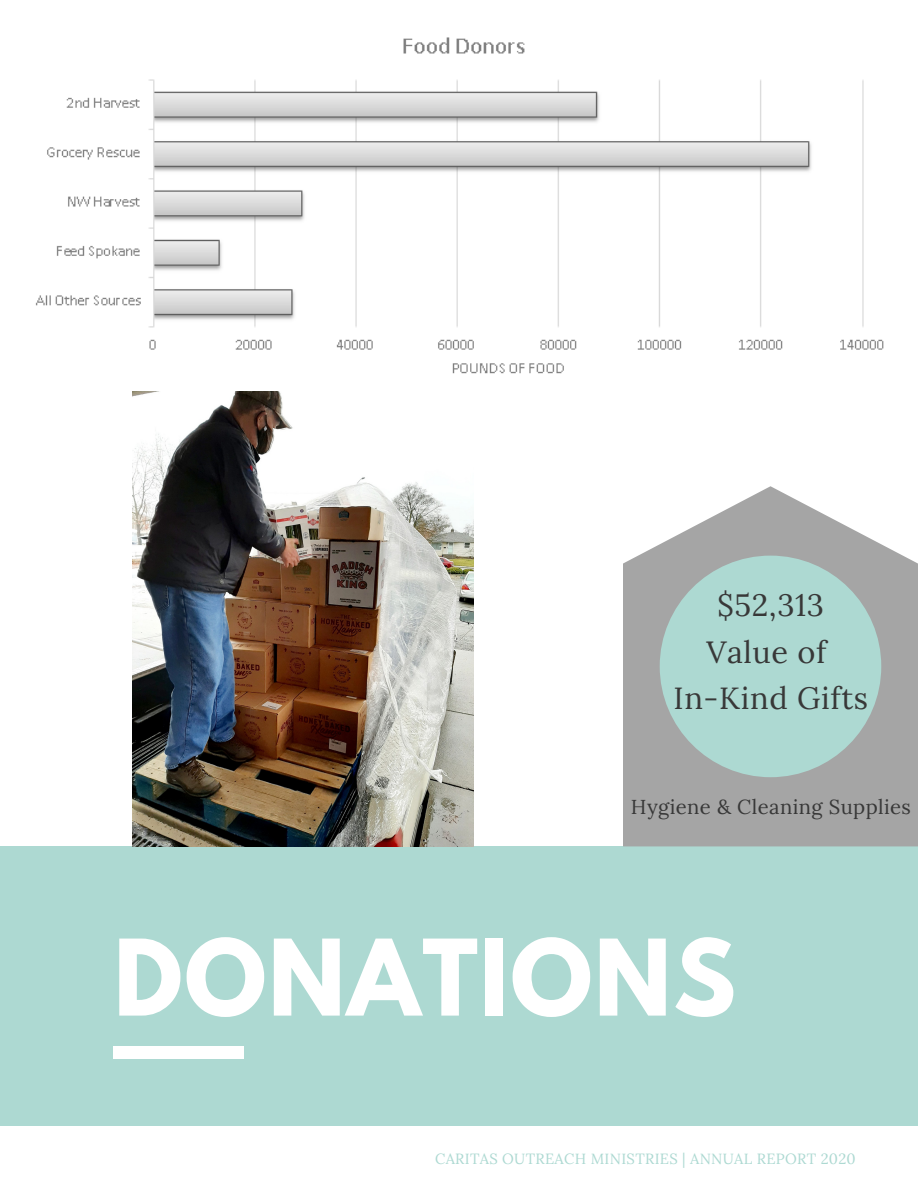
<style>
.page{position:relative;width:918px;height:1188px;background:#fff}
.page>*{position:absolute;margin:0;border:0;box-sizing:border-box;transform-origin:0 0}
.t1{font:700 93.45px "League Spartan";letter-spacing:.02em;color:#fff}
.t2{font:30.75px "Lora";letter-spacing:.02em;color:#383838}
.t3{font:20.25px "Lora";letter-spacing:.02em;color:#383838}
.t4{font:14.85px "Lora";letter-spacing:.02em;color:#add9d2}
</style>
<div class="page">
<div style="left:0;top:846px;width:918px;height:280px;background:#add9d2"></div>
<div style="left:114px;top:1046px;width:130px;height:12px;background:#fff"></div>
<img style="left:35px;top:37px;width:849px;height:337px">
<svg style="left:623px;top:486px;width:295px;height:360px;fill:#a5a5a5"></svg>
<div style="left:660px;top:556px;width:221px;height:221px;background:#add9d2;border-radius:50%"></div>
<img style="left:132px;top:392px;width:341px;height:454px">
<p class="t2" style="left:718px;top:585px;width:108px">$52,313</p>
<p class="t2" style="left:706px;top:632px;width:122px">Value of</p>
<p class="t2" style="left:673px;top:679px;width:196px">In-Kind Gifts</p>
<p class="t3" style="left:631px;top:793px;width:282px">Hygiene &amp; Cleaning Supplies</p>
<p class="t1" style="left:114px;top:931px;width:624px">DONATIONS</p>
<p class="t4" style="left:435px;top:1149px;width:422px">CARITAS OUTREACH MINISTRIES | ANNUAL REPORT 2020</p>
</div>
